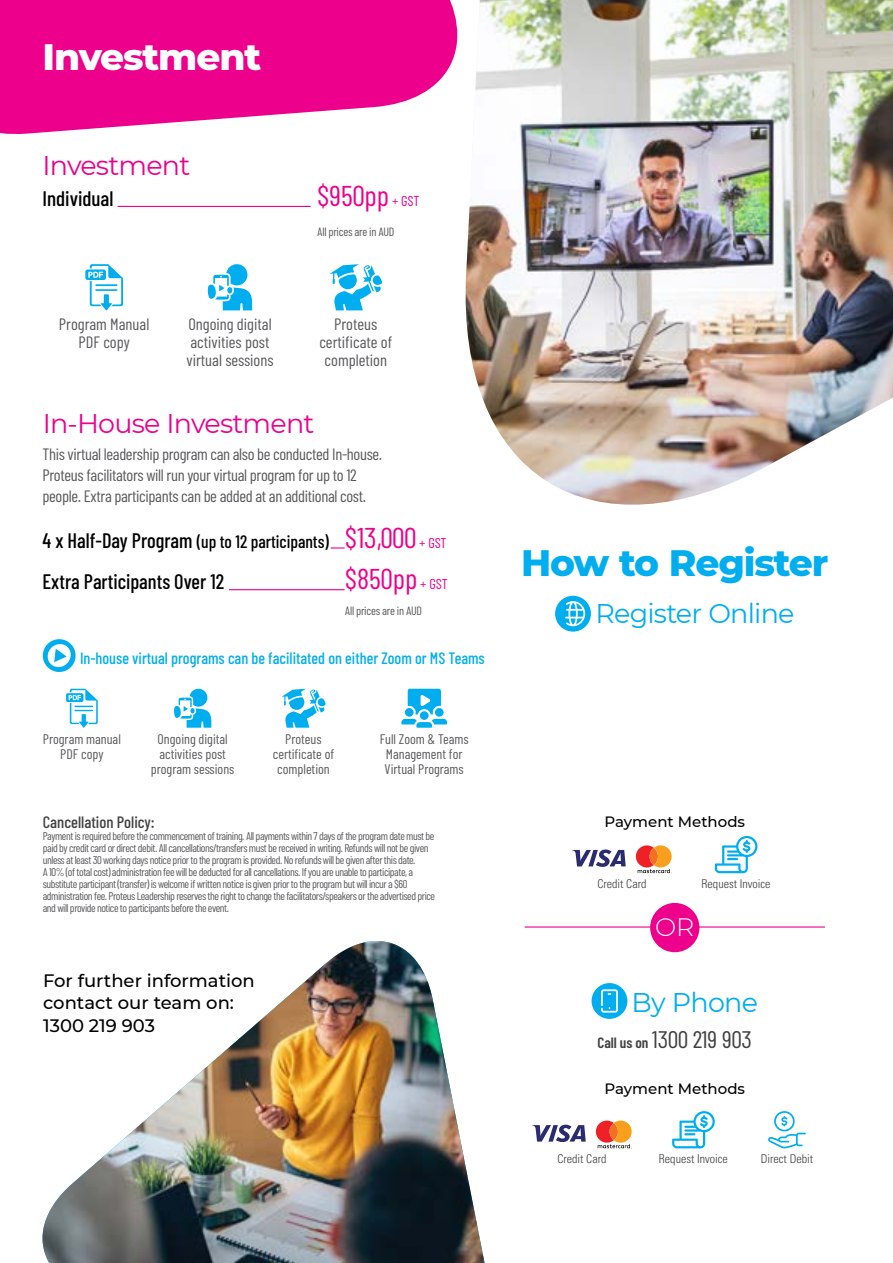
<style>
.page{position:relative;width:893px;height:1263px;background:#fff}
.page>*{position:absolute;margin:0;border:0;box-sizing:border-box;transform-origin:0 0}
.t1{font:800 37.5px "Montserrat";letter-spacing:-.03em;color:#00aeef}
.t2{font:800 37.5px "Montserrat";letter-spacing:-.03em;color:#fff}
.t3{font:28.65px "Barlow Condensed";color:#ec008c}
.t4{font:27px "Montserrat";letter-spacing:-.03em;color:#ec008c}
.t5{font:27px "Montserrat";letter-spacing:-.03em;color:#00aeef}
.table_copy{font:300 25.2px "Montserrat";color:#fff}
.copy{font:24px "Barlow Condensed";color:#414042}
.t6{font:500 21px "Barlow Condensed";color:#000}
.Body_text{font:500 18px/22.5px "Montserrat";color:#000}
.t7{font:500 18px "Barlow Condensed";color:#000}
.Body_text-2{font:16.5px/21px "Barlow Condensed";letter-spacing:-.02em;color:#58595b}
.Body_text-3{font:16.5px/18px "Barlow Condensed";color:#58595b;text-align:center}
.t8{font:500 16.5px "Barlow Condensed";color:#00aeef}
.Body_text-4{font:500 16.5px "Barlow Condensed";color:#414042}
.t9{font:500 15px "Montserrat";color:#000}
.Body_text-5{font:13.95px/15.1px "Barlow Condensed";color:#58595b;text-align:center}
.table_copy-2{font:300 condensed 12.15px "Univers";color:#414042}
.Body_text-6{font:12px "Barlow Condensed";letter-spacing:-.02em;color:#58595b}
.Body_text-7{font:11.25px/12px "Barlow Condensed";letter-spacing:-.04em;color:#58595b}
.s1{font-size:14.4px}
.s2{font-size:21px}
.s3{font-weight:600;font-size:15px}
</style>
<div class="page">
<img style="left:465px;top:0;width:428px;height:505px">
<hr style="left:525px;top:926px;width:300px;height:1px;background:#ec008c">
<div style="left:650px;top:903px;width:49px;height:49px;background:#ec008c;border-radius:50%"></div>
<svg style="left:715px;top:836px;width:42px;height:37px"></svg>
<svg style="left:636px;top:845px;width:36px;height:29px"></svg>
<svg style="left:572px;top:849px;width:54px;height:18px"></svg>
<div style="left:555px;top:596px;width:36px;height:36px;background:#00aeef;border-radius:50%"></div>
<svg style="left:565px;top:601px;width:20px;height:25px"></svg>
<svg style="left:672px;top:1111px;width:43px;height:37px"></svg>
<svg style="left:768px;top:1111px;width:38px;height:37px"></svg>
<svg style="left:596px;top:1120px;width:36px;height:29px"></svg>
<svg style="left:532px;top:1125px;width:54px;height:17px"></svg>
<div style="left:592px;top:983px;width:35px;height:36px;background:#00aeef;border-radius:50%"></div>
<svg style="left:601px;top:989px;width:17px;height:23px"></svg>
<svg style="left:0;top:0;width:480px;height:139px;fill:#ec008c"></svg>
<svg style="left:331px;top:547px;width:14px;height:1px"></svg>
<hr style="left:229px;top:589px;width:116px;height:1px;background:#ec008c">
<hr style="left:118px;top:206px;width:193px;height:1px;background:#ec008c">
<svg style="left:330px;top:264px;width:52px;height:46px"></svg>
<svg style="left:85px;top:264px;width:38px;height:46px"></svg>
<svg style="left:208px;top:264px;width:44px;height:46px"></svg>
<img style="left:42px;top:941px;width:443px;height:322px">
<svg style="left:281px;top:689px;width:45px;height:39px"></svg>
<svg style="left:66px;top:689px;width:32px;height:39px"></svg>
<svg style="left:174px;top:689px;width:37px;height:39px"></svg>
<svg style="left:401px;top:689px;width:46px;height:39px"></svg>
<div style="left:43px;top:639px;width:33px;height:33px;background:#00aeef;border-radius:50%"></div>
<svg style="left:47px;top:644px;width:24px;height:23px"></svg>
<p class="t2" style="left:43px;top:30px;width:220px">Investment</p>
<p class="t4" style="left:43px;top:147px;width:149px">Investment</p>
<p class="t6" style="left:43px;top:186px;width:73px">Individual</p>
<p class="t3" style="left:317px;top:178px;width:104px">$950pp <span class="s1">+ GST</span></p>
<p class="Body_text-6" style="left:317px;top:224px;width:79px">All prices are in AUD</p>
<p class="Body_text-3" style="left:59px;top:314px;width:92px">Program Manual<br>PDF copy</p>
<p class="Body_text-3" style="left:186px;top:314px;width:89px;text-align:left">Ongoing digital activities post virtual sessions</p>
<p class="Body_text-3" style="left:319px;top:314px;width:75px">Proteus certificate of completion</p>
<p class="t4" style="left:43px;top:405px;width:273px">In-House Investment</p>
<p class="Body_text-2" style="left:43px;top:443px;width:341px">This virtual leadership program can also be conducted In-house.<br>Proteus facilitators will run your virtual program for up to 12 people. Extra participants can be added at an additional cost.</p>
<p class="t7" style="left:43px;top:530px;width:288px"><span class="s2">4 x Half-Day Program</span> (up to 12 participants)</p>
<p class="t3" style="left:345px;top:520px;width:103px">$13,000 <span class="s1">+ GST</span></p>
<p class="t6" style="left:43px;top:568px;width:183px">Extra Participants Over 12</p>
<p class="t3" style="left:345px;top:561px;width:104px">$850pp <span class="s1">+ GST</span></p>
<p class="Body_text-6" style="left:345px;top:603px;width:79px">All prices are in AUD</p>
<p class="t8" style="left:80px;top:647px;width:406px">In-house virtual programs can be facilitated on either Zoom or MS Teams</p>
<p class="Body_text-5" style="left:43px;top:731px;width:79px">Program manual<br>PDF copy</p>
<p class="Body_text-5" style="left:151px;top:731px;width:85px">Ongoing digital activities post program sessions</p>
<p class="Body_text-5" style="left:380px;top:731px;width:91px">Full Zoom &amp; Teams<br>Management for<br>Virtual Programs</p>
<p class="Body_text-5" style="left:273px;top:731px;width:63px">Proteus certificate of completion</p>
<p class="Body_text-4" style="left:43px;top:812px;width:113px">Cancellation Policy:</p>
<p class="Body_text-7" style="left:43px;top:830px;width:393px">Payment is required before the commencement of training. All payments within 7 days of the program date must be paid by credit card or direct debit. All cancellations/transfers must be received in writing. Refunds will not be given unless at least 30 working days notice prior to the program is provided. No refunds will be given after this date.</p>
<p class="Body_text-7" style="left:43px;top:866px;width:394px">A 10% (of total cost) administration fee will be deducted for all cancellations. If you are unable to participate, a substitute participant (transfer) is welcome if written notice is given prior to the program but will incur a $60 administration fee. Proteus Leadership reserves the right to change the facilitators/speakers or the advertised price and will provide notice to participants before the event.</p>
<p class="Body_text" style="left:43px;top:968px;width:213px">For further information contact our team on:<br>1300 219 903</p>
<p class="t1" style="left:521px;top:535px;width:309px">How to Register</p>
<p class="t5" style="left:596px;top:595px;width:200px">Register Online</p>
<p class="t9" style="left:604px;top:811px;width:142px">Payment Methods</p>
<p class="table_copy-2" style="left:597px;top:876px;width:50px">Credit Card</p>
<p class="table_copy-2" style="left:702px;top:876px;width:71px">Request Invoice</p>
<p class="table_copy" style="left:655px;top:910px;width:41px">OR</p>
<p class="t5" style="left:632px;top:984px;width:128px">By Phone</p>
<p class="copy" style="left:598px;top:1024px;width:156px"><span class="s3">Call us on</span> 1300 219 903</p>
<p class="t9" style="left:604px;top:1078px;width:142px">Payment Methods</p>
<p class="table_copy-2" style="left:557px;top:1151px;width:50px">Credit Card</p>
<p class="table_copy-2" style="left:659px;top:1151px;width:71px">Request Invoice</p>
<p class="table_copy-2" style="left:761px;top:1151px;width:54px">Direct Debit</p>
</div>
